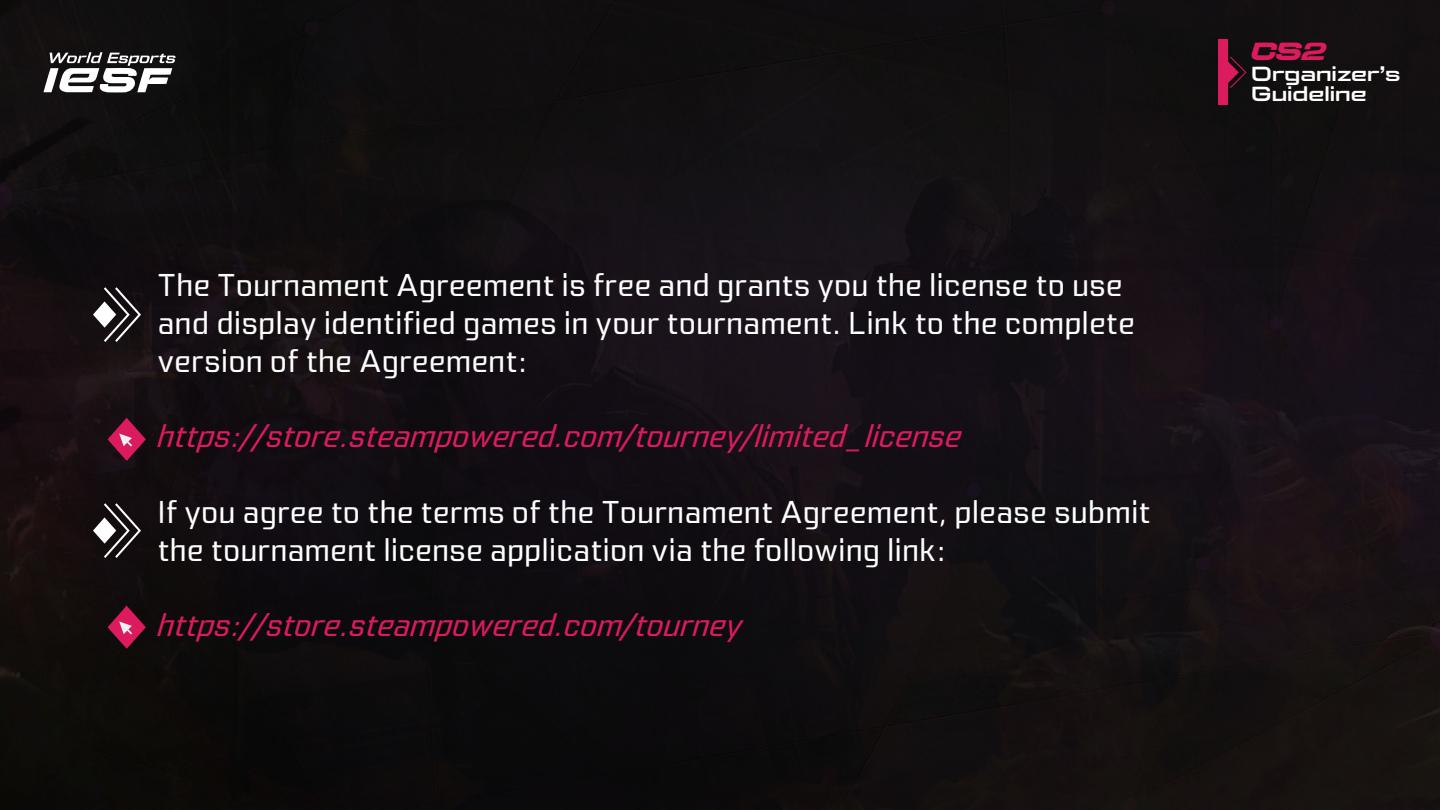
<style>
.page{position:relative;width:1440px;height:810px;background:#fff}
.page>*{position:absolute;margin:0;border:0;box-sizing:border-box;transform-origin:0 0}
.t1{font:31.5px/37.8px "Logik LITE";color:#fff}
.t2{font:italic 31.5px "Logik LITE";color:#db1b5e}
.t3{font:italic 900 expanded 24.75px "Logik LITE";color:#db1b5e}
.t4{font:600 expanded 20.25px/20.5px "Logik LITE";color:#fff}
</style>
<div class="page">
<img style="left:0;top:0;width:1440px;height:810px">
<svg style="left:93px;top:287px;width:48px;height:55px"></svg>
<svg style="left:93px;top:503px;width:48px;height:55px"></svg>
<svg style="left:108px;top:418px;width:38px;height:43px;background:#7a1e3f"></svg>
<svg style="left:108px;top:606px;width:38px;height:43px;background:#771d3c"></svg>
<svg style="left:44px;top:52px;width:132px;height:40px"></svg>
<div style="left:1219px;top:40px;width:9px;height:65px;background:#db1b5e"></div>
<svg style="left:1228px;top:56px;width:19px;height:33px"></svg>
<p class="t1" style="left:158px;top:266px;width:979px">The Tournament Agreement is free and grants you the license to use and display identified games in your tournament. Link to the complete version of the Agreement:</p>
<p class="t2" style="left:158px;top:418px;width:806px">https://store.steampowered.com/tourney/limited_license</p>
<p class="t1" style="left:158px;top:493px;width:995px">If you agree to the terms of the Tournament Agreement, please submit the tournament license application via the following link:</p>
<p class="t2" style="left:158px;top:607px;width:586px">https://store.steampowered.com/tourney</p>
<p class="t3" style="left:1251px;top:37px;width:76px">CS2</p>
<p class="t4" style="left:1251px;top:63px;width:151px">Organizer’s<br>Guideline</p>
</div>
